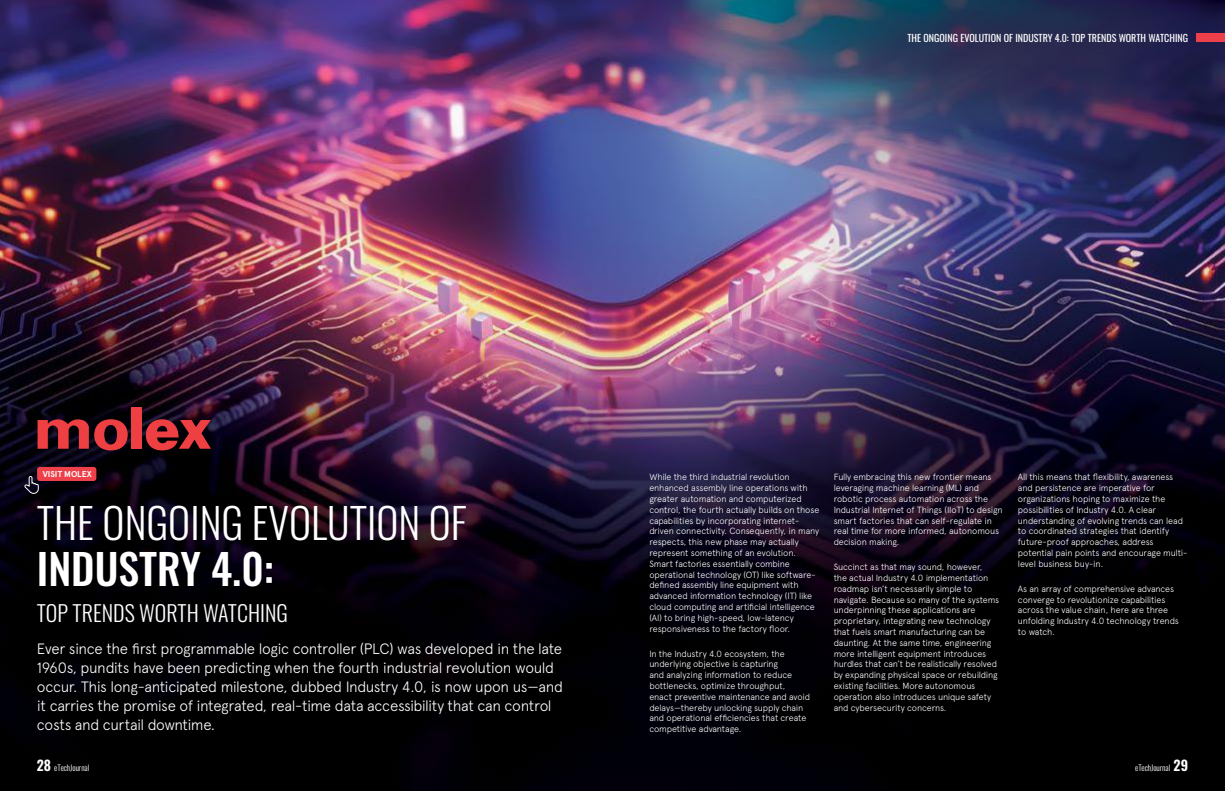
<style>
.page{position:relative;width:1225px;height:791px;background:#fff}
.page>*{position:absolute;margin:0;border:0;box-sizing:border-box;transform-origin:0 0}
.t1{font:300 42px "Oswald";color:#fff}
.t2{font:500 42px "Oswald";color:#fff}
.t3{font:300 22px "Oswald";color:#fff}
.t4{font:300 15px/19px "Apercu Avnet";letter-spacing:-.025em;color:#fff}
.t5{font:10px "Oswald";color:#fff}
.t6{font:300 9px/10.8px "Apercu Avnet";letter-spacing:-.015em;color:#fff}
.t7{font:700 8.5px "Apercu Avnet";letter-spacing:-.01em;color:#fff}
.t8{font:300 8px "Oswald";color:#fff}
.s1{font-weight:600;font-size:14px}
</style>
<div class="page">
<img style="left:0;top:0;width:1225px;height:791px">
<div style="left:131px;top:407px;width:11px;height:42px;background:#ee3f42"></div>
<svg style="left:38px;top:417px;width:90px;height:33px;background:#83232a"></svg>
<svg style="left:146px;top:419px;width:65px;height:31px;background:#93272c"></svg>
<div style="left:37px;top:467px;width:59px;height:14px;background:#ee404a;border-radius:3px"></div>
<svg style="left:24px;top:476px;width:15px;height:18px"></svg>
<div style="left:1196px;top:34px;width:29px;height:8px;background:#ee404a"></div>
<p class="t5" style="left:907px;top:29px;width:282px">THE ONGOING EVOLUTION OF INDUSTRY 4.0: TOP TRENDS WORTH WATCHING</p>
<p class="t7" style="left:43px;top:468px;width:51px">VISIT MOLEX</p>
<h1 class="t1" style="left:37px;top:485px;width:432px">THE ONGOING EVOLUTION OF</h1>
<h1 class="t2" style="left:37px;top:547px;width:238px">INDUSTRY 4.0:</h1>
<h2 class="t3" style="left:37px;top:593px;width:252px">TOP TRENDS WORTH WATCHING</h2>
<p class="t4" style="left:37px;top:638px;width:528px">Ever since the first programmable logic controller (PLC) was developed in the late 1960s, pundits have been predicting when the fourth industrial revolution would occur. This long-anticipated milestone, dubbed Industry 4.0, is now upon us—and it carries the promise of integrated, real-time data accessibility that can control costs and curtail downtime.</p>
<p class="t6" style="left:649px;top:471px;width:171px">While the third industrial revolution enhanced assembly line operations with greater automation and computerized control, the fourth actually builds on those capabilities by incorporating internet&shy;driven connectivity. Consequently, in many respects, this new phase may actually represent something of an evolution.<br>Smart factories essentially combine operational technology (OT) like software&shy;defined assembly line equipment with advanced information technology (IT) like cloud computing and artificial intelligence (AI) to bring high-speed, low-latency responsiveness to the factory floor.</p>
<p class="t6" style="left:649px;top:647px;width:162px">In the Industry 4.0 ecosystem, the underlying objective is capturing<br>and analyzing information to reduce bottlenecks, optimize throughput, enact preventive maintenance and avoid delays—thereby unlocking supply chain and operational efficiencies that create competitive advantage.</p>
<p class="t6" style="left:833px;top:471px;width:170px">Fully embracing this new frontier means leveraging machine learning (ML) and robotic process automation across the Industrial Internet of Things (IIoT) to design smart factories that can self-regulate in real time for more informed, autonomous decision making.</p>
<p class="t6" style="left:833px;top:561px;width:167px">Succinct as that may sound, however,<br>the actual Industry 4.0 implementation roadmap isn’t necessarily simple to navigate. Because so many of the systems underpinning these applications are proprietary, integrating new technology that fuels smart manufacturing can be daunting. At the same time, engineering more intelligent equipment introduces hurdles that can’t be realistically resolved by expanding physical space or rebuilding existing facilities. More autonomous operation also introduces unique safety and cybersecurity concerns.</p>
<p class="t6" style="left:1018px;top:471px;width:171px">All this means that flexibility, awareness and persistence are imperative for organizations hoping to maximize the possibilities of Industry 4.0. A clear understanding of evolving trends can lead to coordinated strategies that identify future-proof approaches, address potential pain points and encourage multi&shy;level business buy-in.</p>
<p class="t6" style="left:1018px;top:582px;width:162px">As an array of comprehensive advances converge to revolutionize capabilities across the value chain, here are three unfolding Industry 4.0 technology trends to watch.</p>
<p class="t8" style="left:37px;top:760px;width:54px"><span class="s1">28</span> eTechJournal</p>
<p class="t8" style="left:1135px;top:760px;width:54px">eTechJournal <span class="s1">29</span></p>
</div>
